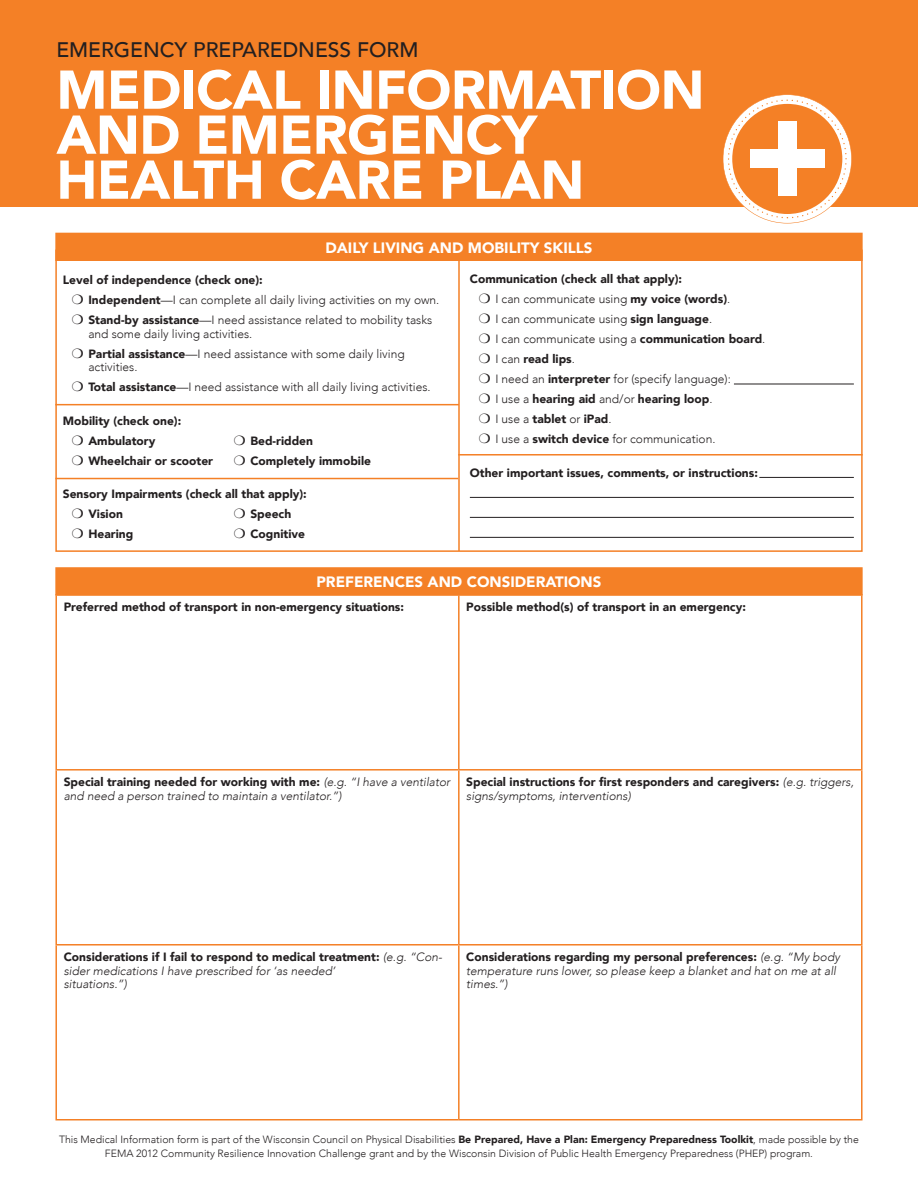
<style>
.page{position:relative;width:918px;height:1188px;background:#fff}
.page>*{position:absolute;margin:0;border:0;box-sizing:border-box;transform-origin:0 0}
.t1{font:900 54px/45px "Avenir";letter-spacing:-.01em;color:#fff}
.t2{font:500 21px "Avenir";color:#231f20}
.t3{font:900 15px "Avenir";color:#fff}
.t4{font:900 12px/13.5px "Avenir";color:#231f20}
.t5{font:300 12px/13.5px "Avenir";color:#231f20}
.t6{font:italic 300 12px/13.5px "Avenir";color:#231f20}
.t7{font:300 10.5px/13.5px "Avenir";color:#231f20;text-align:center}
.s1{font-weight:900}
.s2{font-weight:300}
.s3{font-weight:900;font-style:normal}
.s4{font-weight:300;font-style:italic}
</style>
<div class="page">
<hr style="left:458px;top:256px;width:2px;height:295px;background:#f48026">
<div style="left:0;top:0;width:918px;height:206px;background:#f48026"></div>
<svg style="left:723px;top:94px;width:129px;height:129px"></svg>
<div style="left:732px;top:104px;width:110px;height:110px;background:#f48026;border-radius:50%"></div>
<div style="left:56px;top:233px;width:806px;height:27px;background:#f48026"></div>
<div style="left:55px;top:233px;width:808px;height:28px;border:2px solid #f48026"></div>
<hr style="left:734px;top:384px;width:120px;height:1px;background:#231f20">
<hr style="left:759px;top:477px;width:95px;height:1px;background:#231f20">
<hr style="left:470px;top:497px;width:384px;height:1px;background:#231f20">
<hr style="left:470px;top:517px;width:384px;height:1px;background:#231f20">
<hr style="left:470px;top:537px;width:384px;height:1px;background:#231f20">
<hr style="left:55px;top:404px;width:404px;height:1px;background:#f48026">
<hr style="left:458px;top:454px;width:405px;height:2px;background:#f48026">
<hr style="left:55px;top:478px;width:403px;height:1px;background:#f48026">
<div style="left:56px;top:568px;width:806px;height:27px;background:#f48026"></div>
<div style="left:55px;top:567px;width:808px;height:29px;border:2px solid #f48026"></div>
<hr style="left:55px;top:594px;width:404px;height:2px;background:#f48026">
<hr style="left:55px;top:596px;width:2px;height:173px;background:#f48026">
<hr style="left:459px;top:594px;width:404px;height:2px;background:#f48026">
<hr style="left:458px;top:596px;width:2px;height:173px;background:#f48026">
<hr style="left:861px;top:596px;width:2px;height:173px;background:#f48026">
<hr style="left:55px;top:769px;width:404px;height:2px;background:#f48026">
<hr style="left:55px;top:771px;width:2px;height:173px;background:#f48026">
<hr style="left:459px;top:769px;width:404px;height:2px;background:#f48026">
<hr style="left:458px;top:771px;width:2px;height:173px;background:#f48026">
<hr style="left:861px;top:771px;width:2px;height:173px;background:#f48026">
<hr style="left:55px;top:944px;width:404px;height:2px;background:#f48026">
<hr style="left:55px;top:946px;width:2px;height:173px;background:#f48026">
<hr style="left:459px;top:944px;width:404px;height:2px;background:#f48026">
<hr style="left:458px;top:946px;width:2px;height:173px;background:#f48026">
<hr style="left:861px;top:946px;width:2px;height:173px;background:#f48026">
<hr style="left:55px;top:1119px;width:404px;height:1px;background:#f48026">
<hr style="left:459px;top:1119px;width:404px;height:1px;background:#f48026">
<div style="left:778px;top:122px;width:18px;height:74px;background:#fff"></div>
<div style="left:750px;top:150px;width:75px;height:18px;background:#fff"></div>
<p class="t2" style="left:56px;top:32px;width:364px">EMERGENCY PREPAREDNESS FORM</p>
<p class="t1" style="left:56px;top:66px;width:650px">MEDICAL INFORMATION<br>AND EMERGENCY<br>HEALTH CARE PLAN</p>
<p class="t3" style="left:325px;top:235px;width:269px">DAILY LIVING AND MOBILITY SKILLS</p>
<p class="t4" style="left:63px;top:273px;width:201px">Level of independence (check one):</p>
<p class="t5" style="left:88px;top:293px;width:353px"><span class="s1">Independent</span>—I can complete all daily living activities on my own.</p>
<p class="t5" style="left:88px;top:313px;width:345px"><span class="s1">Stand-by assistance</span>—I need assistance related to mobility tasks and some daily living activities.</p>
<p class="t5" style="left:88px;top:347px;width:318px"><span class="s1">Partial assistance</span>—I need assistance with some daily living activities.</p>
<p class="t5" style="left:88px;top:380px;width:344px"><span class="s1">Total assistance</span>—I need assistance with all daily living activities.</p>
<p class="t4" style="left:63px;top:413px;width:120px">Mobility (check one):</p>
<p class="t4" style="left:88px;top:433px;width:69px">Ambulatory</p>
<p class="t4" style="left:250px;top:433px;width:64px">Bed-ridden</p>
<p class="t4" style="left:88px;top:453px;width:126px">Wheelchair or scooter</p>
<p class="t4" style="left:250px;top:453px;width:122px">Completely immobile</p>
<p class="t4" style="left:63px;top:487px;width:245px">Sensory Impairments (check all that apply):</p>
<p class="t4" style="left:88px;top:507px;width:36px">Vision</p>
<p class="t4" style="left:250px;top:507px;width:42px">Speech</p>
<p class="t4" style="left:88px;top:527px;width:46px">Hearing</p>
<p class="t4" style="left:250px;top:527px;width:56px">Cognitive</p>
<p class="t4" style="left:470px;top:272px;width:214px">Communication (check all that apply):</p>
<p class="t5" style="left:495px;top:292px;width:236px">I can communicate using <span class="s1">my voice (words)</span>.</p>
<p class="t5" style="left:495px;top:312px;width:218px">I can communicate using <span class="s1">sign language</span>.</p>
<p class="t5" style="left:495px;top:332px;width:272px">I can communicate using a <span class="s1">communication board</span>.</p>
<p class="t4" style="left:495px;top:352px;width:81px"><span class="s2">I can</span> read lips<span class="s2">.</span></p>
<p class="t5" style="left:495px;top:372px;width:237px">I need an <span class="s1">interpreter</span> for (specify language):</p>
<p class="t4" style="left:495px;top:392px;width:219px"><span class="s2">I use a</span> hearing aid <span class="s2">and/or</span> hearing loop<span class="s2">.</span></p>
<p class="t4" style="left:495px;top:412px;width:118px"><span class="s2">I use a</span> tablet <span class="s2">or</span> iPad<span class="s2">.</span></p>
<p class="t5" style="left:495px;top:432px;width:222px">I use a <span class="s1">switch device</span> for communication.</p>
<p class="t4" style="left:470px;top:465px;width:290px">Other important issues, comments, or instructions:</p>
<p class="t3" style="left:317px;top:569px;width:286px">PREFERENCES AND CONSIDERATIONS</p>
<p class="t4" style="left:64px;top:600px;width:342px">Preferred method of transport in non-emergency situations:</p>
<p class="t4" style="left:466px;top:600px;width:281px">Possible method(s) of transport in an emergency:</p>
<p class="t6" style="left:64px;top:775px;width:388px"><span class="s3">Special training needed for working with me:</span> (e.g. “I have a ventilator and need a person trained to maintain a ventilator.”)</p>
<p class="t4" style="left:466px;top:775px;width:389px">Special instructions for first responders and caregivers: <span class="s4">(e.g. triggers, signs/symptoms, interventions)</span></p>
<p class="t6" style="left:64px;top:950px;width:380px"><span class="s3">Considerations if I fail to respond to medical treatment:</span> (e.g. “Con&shy;sider medications I have prescribed for ‘as needed’<br>situations.”)</p>
<p class="t6" style="left:466px;top:950px;width:375px"><span class="s3">Considerations regarding my personal preferences:</span> (e.g. “My body temperature runs lower, so please keep a blanket and hat on me at all times.”)</p>
<p class="t7" style="left:59px;top:1133px;width:801px">This Medical Information form is part of the Wisconsin Council on Physical Disabilities <span class="s1">Be Prepared, Have a Plan: Emergency Preparedness Toolkit</span>, made possible by the<br>FEMA 2012 Community Resilience Innovation Challenge grant and by the Wisconsin Division of Public Health Emergency Preparedness (PHEP) program.</p>
</div>
